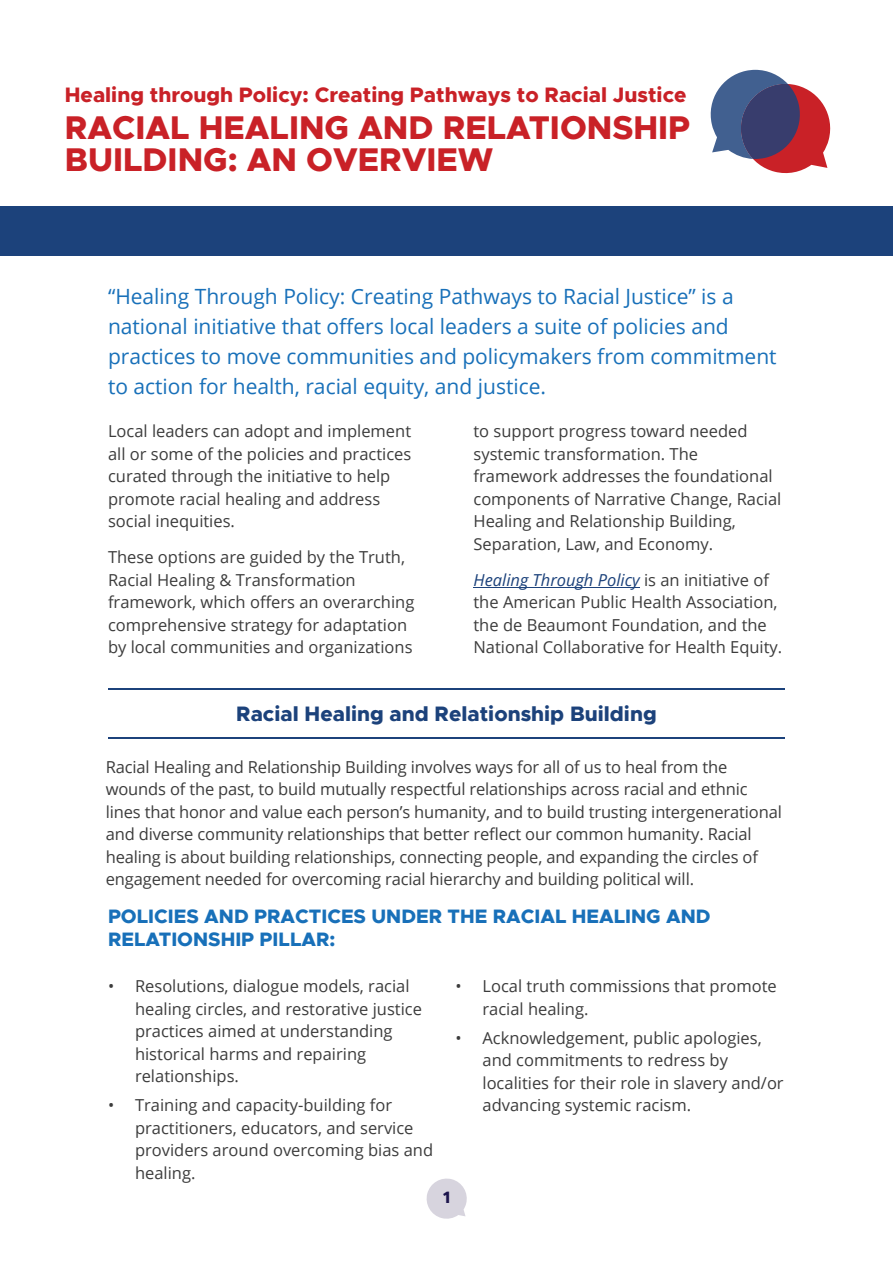
<style>
.page{position:relative;width:893px;height:1263px;background:#fff}
.page>*{position:absolute;margin:0;border:0;box-sizing:border-box;transform-origin:0 0}
.t1{font:800 33px/31.5px "Metropolis";color:#c92127}
.t2{font:21px/30px "Open Sans";color:#1870b9}
.t3{font:800 21px "Metropolis";color:#c92127}
.t4{font:800 21px "Metropolis";color:#1c427b}
.t5{font:800 19.5px/22.5px "Metropolis";color:#1870b9}
.t6{font:16.5px/22.5px "Open Sans";color:#3c3c3c}
.t7{font:italic 16.5px "Open Sans";color:#1c427b}
.t8{font:800 16.5px "Metropolis";color:#1c154c}
.s1{font-style:normal;color:#3c3c3c}
</style>
<div class="page">
<svg style="left:426px;top:1178px;width:41px;height:41px"></svg>
<div style="left:0;top:206px;width:893px;height:50px;background:#1c427b"></div>
<hr style="left:108px;top:737px;width:677px;height:1px;background:#1c427b">
<hr style="left:108px;top:688px;width:677px;height:1px;background:#1c427b">
<hr style="left:473px;top:587px;width:167px;height:1px;background:#1c427b">
<svg style="left:710px;top:70px;width:121px;height:104px"></svg>
<p class="t3" style="left:65px;top:81px;width:623px">Healing through Policy: Creating Pathways to Racial Justice</p>
<h1 class="t1" style="left:65px;top:112px;width:627px">RACIAL HEALING AND RELATIONSHIP<br>BUILDING: AN OVERVIEW</h1>
<p class="t2" style="left:108px;top:281px;width:670px">“Healing Through Policy: Creating Pathways to Racial Justice” is a national initiative that offers local leaders a suite of policies and practices to move communities and policymakers from commitment to action for health, racial equity, and justice.</p>
<p class="t6" style="left:108px;top:420px;width:305px">Local leaders can adopt and implement</p>
<p class="t6" style="left:473px;top:420px;width:276px">to support progress toward needed</p>
<p class="t6" style="left:108px;top:442px;width:305px">all or some of the policies and practices</p>
<p class="t6" style="left:473px;top:442px;width:226px">systemic transformation. The</p>
<p class="t6" style="left:108px;top:465px;width:284px">curated through the initiative to help</p>
<p class="t6" style="left:473px;top:465px;width:301px">framework addresses the foundational</p>
<p class="t6" style="left:108px;top:487px;width:274px">promote racial healing and address</p>
<p class="t6" style="left:473px;top:487px;width:309px">components of Narrative Change, Racial</p>
<p class="t6" style="left:108px;top:510px;width:129px">social inequities.</p>
<p class="t6" style="left:473px;top:510px;width:264px">Healing and Relationship Building,<br>Separation, Law, and Economy.</p>
<p class="t6" style="left:108px;top:546px;width:299px">These options are guided by the Truth,<br>Racial Healing &amp; Transformation</p>
<p class="t7" style="left:473px;top:568px;width:297px">Healing Through Policy <span class="s1">is an initiative of</span></p>
<p class="t6" style="left:108px;top:591px;width:308px">framework, which offers an overarching</p>
<p class="t6" style="left:473px;top:591px;width:306px">the American Public Health Association,</p>
<p class="t6" style="left:108px;top:613px;width:301px">comprehensive strategy for adaptation</p>
<p class="t6" style="left:473px;top:613px;width:295px">the de Beaumont Foundation, and the</p>
<p class="t6" style="left:108px;top:636px;width:306px">by local communities and organizations</p>
<p class="t6" style="left:473px;top:636px;width:310px">National Collaborative for Health Equity.</p>
<p class="t4" style="left:236px;top:700px;width:422px">Racial Healing and Relationship Building</p>
<p class="t6" style="left:106px;top:755px;width:677px">Racial Healing and Relationship Building involves ways for all of us to heal from the wounds of the past, to build mutually respectful relationships across racial and ethnic lines that honor and value each person’s humanity, and to build trusting intergenerational and diverse community relationships that better reflect our common humanity. Racial healing is about building relationships, connecting people, and expanding the circles of engagement needed for overcoming racial hierarchy and building political will.</p>
<p class="t5" style="left:108px;top:905px;width:604px">POLICIES AND PRACTICES UNDER THE RACIAL HEALING AND<br>RELATIONSHIP PILLAR:</p>
<p class="t6" style="left:135px;top:974px;width:288px;text-indent:-27px">• Resolutions, dialogue models, racial healing circles, and restorative justice practices aimed at understanding historical harms and repairing relationships.</p>
<p class="t6" style="left:135px;top:1094px;width:300px;text-indent:-27px">• Training and capacity-building for practitioners, educators, and service providers around overcoming bias and healing.</p>
<p class="t6" style="left:482px;top:974px;width:296px;text-indent:-27px">• Local truth commissions that promote racial healing.</p>
<p class="t6" style="left:482px;top:1026px;width:303px;text-indent:-27px">• Acknowledgement, public apologies, and commitments to redress by localities for their role in slavery and/or advancing systemic racism.</p>
<p class="t8" style="left:443px;top:1187px;width:9px">1</p>
</div>
